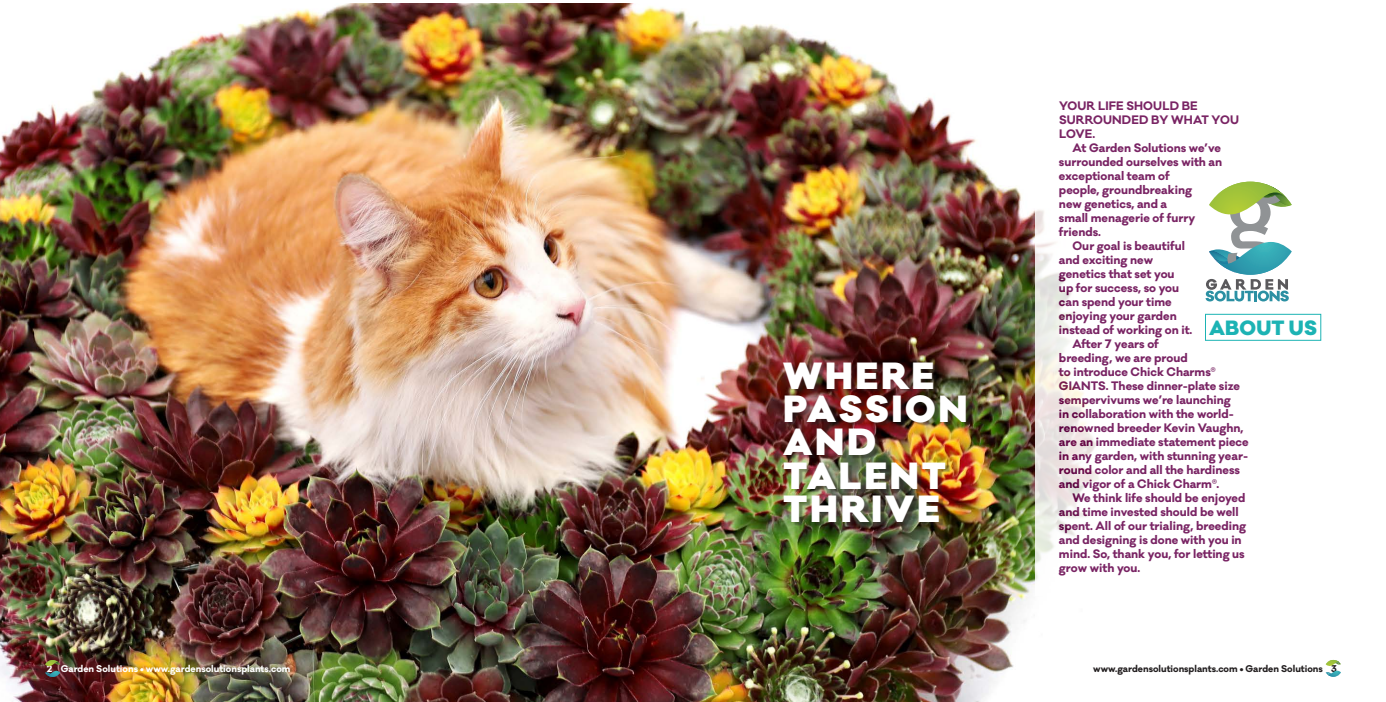
<style>
.page{position:relative;width:1386px;height:702px;background:#fff}
.page>*{position:absolute;margin:0;border:0;box-sizing:border-box;transform-origin:0 0}
.Label{font:900 34.8px/33.4px "Galano Classic";letter-spacing:.08em;color:#fff}
.Headline_Small{font:800 19px "Galano Classic";letter-spacing:.01em;color:#1cb3b4}
.t1{font:700 11.3px "Galano Classic";color:#64004b}
.t2{font:700 9px "Galano Classic";color:#fff}
.t3{font:700 9px "Galano Classic";color:#231f20}
</style>
<div class="page">
<img style="left:0;top:3px;width:1035px;height:699px">
<div style="left:786px;top:363px;width:185px;height:163px;background:#231f20;opacity:.4"></div>
<svg style="left:1206px;top:182px;width:86px;height:119px"></svg>
<div style="left:1205px;top:314px;width:116px;height:27px;border:1px solid #1cb3b4"></div>
<svg style="left:45px;top:660px;width:16px;height:17px"></svg>
<svg style="left:1326px;top:660px;width:15px;height:17px"></svg>
<p class="Label" style="left:783px;top:359px;width:186px">WHERE<br>PASSION</p>
<p class="Label" style="left:783px;top:426px;width:165px">AND<br>TALENT</p>
<p class="Label" style="left:783px;top:492px;width:158px">THRIVE</p>
<p class="t1" style="left:1059px;top:98px;width:140px">YOUR LIFE SHOULD BE</p>
<p class="t1" style="left:1059px;top:112px;width:181px">SURROUNDED BY WHAT YOU</p>
<p class="t1" style="left:1059px;top:126px;width:38px">LOVE.</p>
<p class="t1" style="left:1073px;top:140px;width:150px">At Garden Solutions we’ve</p>
<p class="t1" style="left:1059px;top:154px;width:165px">surrounded ourselves with an</p>
<p class="t1" style="left:1059px;top:168px;width:112px">exceptional team of</p>
<p class="t1" style="left:1059px;top:182px;width:135px">people, groundbreaking</p>
<p class="t1" style="left:1059px;top:196px;width:110px">new genetics, and a</p>
<p class="t1" style="left:1059px;top:210px;width:138px">small menagerie of furry</p>
<p class="t1" style="left:1059px;top:224px;width:44px">friends.</p>
<p class="t1" style="left:1073px;top:238px;width:114px">Our goal is beautiful</p>
<p class="t1" style="left:1059px;top:252px;width:96px">and exciting new</p>
<p class="t1" style="left:1059px;top:266px;width:117px">genetics that set you</p>
<p class="t1" style="left:1059px;top:280px;width:122px">up for success, so you</p>
<p class="t1" style="left:1059px;top:294px;width:114px">can spend your time</p>
<p class="t1" style="left:1059px;top:308px;width:119px">enjoying your garden</p>
<p class="t1" style="left:1059px;top:322px;width:135px">instead of working on it.</p>
<p class="t1" style="left:1073px;top:336px;width:88px">After 7 years of</p>
<p class="t1" style="left:1059px;top:350px;width:130px">breeding, we are proud</p>
<p class="t1" style="left:1059px;top:364px;width:159px">to introduce Chick Charms®</p>
<p class="t1" style="left:1059px;top:378px;width:182px">GIANTS. These dinner-plate size</p>
<p class="t1" style="left:1059px;top:392px;width:173px">sempervivums we’re launching</p>
<p class="t1" style="left:1059px;top:406px;width:176px">in collaboration with the world-</p>
<p class="t1" style="left:1059px;top:420px;width:186px">renowned breeder Kevin Vaughn,</p>
<p class="t1" style="left:1059px;top:434px;width:191px">are an immediate statement piece</p>
<p class="t1" style="left:1059px;top:448px;width:191px">in any garden, with stunning year-</p>
<p class="t1" style="left:1059px;top:462px;width:183px">round color and all the hardiness</p>
<p class="t1" style="left:1059px;top:476px;width:162px">and vigor of a Chick Charm®.</p>
<p class="t1" style="left:1073px;top:490px;width:174px">We think life should be enjoyed</p>
<p class="t1" style="left:1059px;top:504px;width:181px">and time invested should be well</p>
<p class="t1" style="left:1059px;top:518px;width:189px">spent. All of our trialing, breeding</p>
<p class="t1" style="left:1059px;top:532px;width:184px">and designing is done with you in</p>
<p class="t1" style="left:1059px;top:546px;width:187px">mind. So, thank you, for letting us</p>
<p class="t1" style="left:1059px;top:560px;width:83px">grow with you.</p>
<p class="Headline_Small" style="left:1209px;top:315px;width:109px">ABOUT US</p>
<p class="t2" style="left:47px;top:663px;width:245px">2 Garden Solutions • www.gardensolutionsplants.com</p>
<p class="t3" style="left:1093px;top:662px;width:245px">www.gardensolutionsplants.com • Garden Solutions 3</p>
</div>
